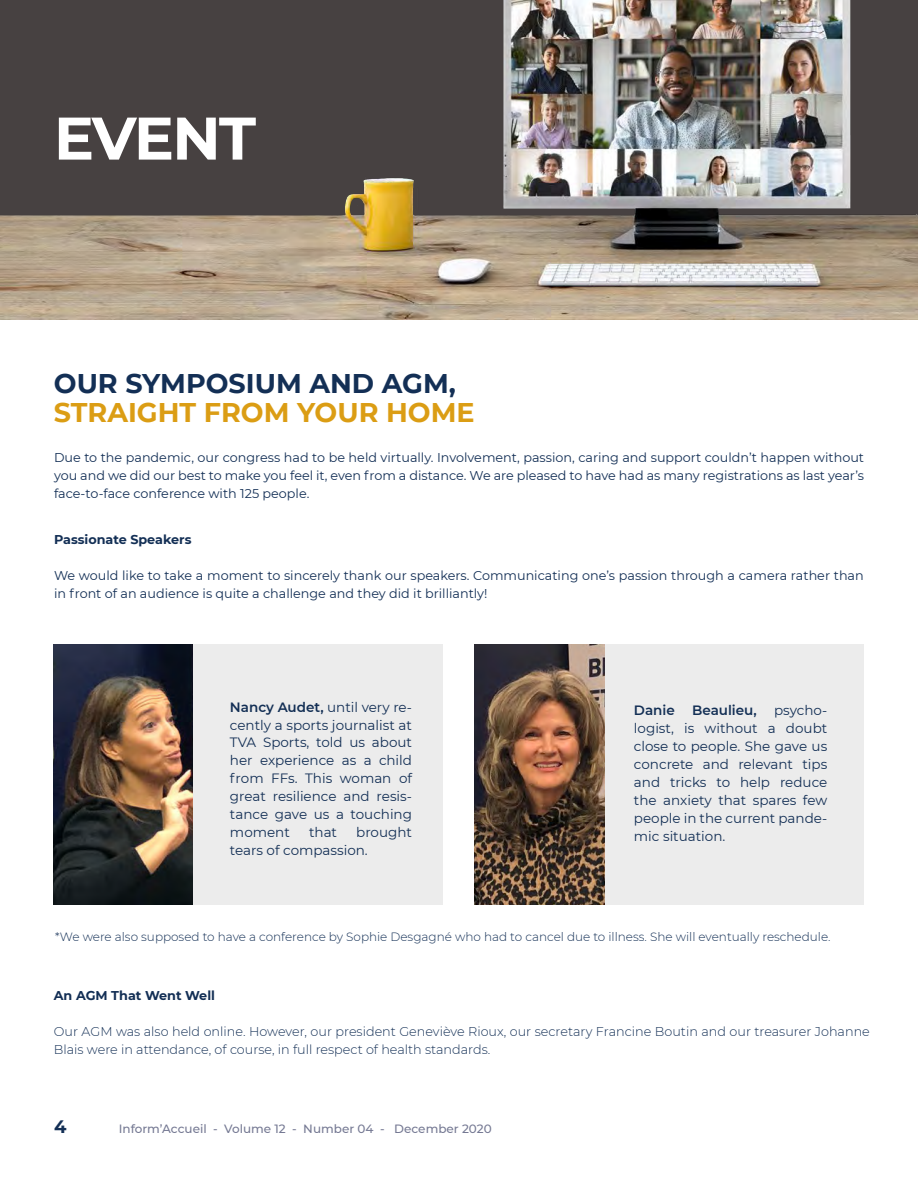
<style>
.page{position:relative;width:918px;height:1188px;background:#fff}
.page>*{position:absolute;margin:0;border:0;box-sizing:border-box;transform-origin:0 0}
.t1{font:700 60px "Montserrat";letter-spacing:-.035em;color:#fff}
.t2{font:700 27px "Montserrat";color:#db9d14}
.t3{font:700 27px "Montserrat";color:#132f55}
.t4{font:700 18px "Montserrat";color:#132f55}
.t5{font:13.5px/18px "Montserrat";color:#132f55;text-align:justify}
.t6{font:600 13.5px "Montserrat";color:#132f55}
.t7{font:12.75px/18px "Montserrat";color:#132f55}
.t8{font:300 12.75px/18px "Montserrat";color:#132f55}
.t9{font:700 12.75px "Montserrat";color:#132f55}
.t10{font:300 12px "Montserrat";color:#132f55}
.t11{font:500 12px "Montserrat";color:#757993}
.s1{font-weight:600}
</style>
<div class="page">
<img style="left:54px;top:644px;width:140px;height:261px">
<div style="left:194px;top:644px;width:249px;height:261px;background:#ececec"></div>
<div style="left:605px;top:644px;width:259px;height:261px;background:#ececec"></div>
<img style="left:475px;top:644px;width:130px;height:261px">
<img style="left:0;top:0;width:918px;height:319px">
<h1 class="t1" style="left:54px;top:95px;width:204px">EVENT</h1>
<h2 class="t3" style="left:54px;top:364px;width:404px">OUR SYMPOSIUM AND AGM,</h2>
<h2 class="t2" style="left:54px;top:393px;width:422px">STRAIGHT FROM YOUR HOME</h2>
<p class="t7" style="left:54px;top:448px;width:812px;text-align:justify">Due to the pandemic, our congress had to be held virtually. Involvement, passion, caring and support couldn’t happen without you and we did our best to make you feel it, even from a distance. We are pleased to have had as many registrations as last year’s face-to-face conference with 125 people.</p>
<p class="t9" style="left:54px;top:531px;width:139px">Passionate Speakers</p>
<p class="t7" style="left:54px;top:566px;width:811px">We would like to take a moment to sincerely thank our speakers. Communicating one’s passion through a camera rather than in front of an audience is quite a challenge and they did it brilliantly!</p>
<p class="t5" style="left:230px;top:697px;width:184px"><span class="s1">Nancy Audet,</span> until very re&shy;cently a sports journalist at TVA Sports, told us about her experience as a child from FFs. This woman of great resilience and resis&shy;tance gave us a touching moment</p>
<p class="t5" style="left:230px;top:823px;width:184px;text-indent:126px">brought tears of compassion.</p>
<p class="t5" style="left:309px;top:823px;width:30px">that</p>
<p class="t6" style="left:634px;top:701px;width:42px">Danie</p>
<p class="t6" style="left:692px;top:701px;width:66px">Beaulieu,</p>
<p class="t5" style="left:634px;top:701px;width:195px;text-indent:140px">psycho&shy;logist, is without a doubt close to people. She gave us concrete and relevant tips and tricks to help reduce the anxiety that spares few people in the current pande&shy;mic situation.</p>
<p class="t10" style="left:55px;top:929px;width:777px">*We were also supposed to have a conference by Sophie Desgagné who had to cancel due to illness. She will eventually reschedule.</p>
<p class="t9" style="left:54px;top:987px;width:163px">An AGM That Went Well</p>
<p class="t8" style="left:54px;top:1022px;width:817px">Our AGM was also held online. However, our president Geneviève Rioux, our secretary Francine Boutin and our treasurer Johanne<br>Blais were in attendance, of course, in full respect of health standards.</p>
<h3 class="t4" style="left:54px;top:1114px;width:14px">4</h3>
<p class="t11" style="left:119px;top:1120px;width:374px">Inform’Accueil - Volume 12 - Number 04 - December 2020</p>
</div>
